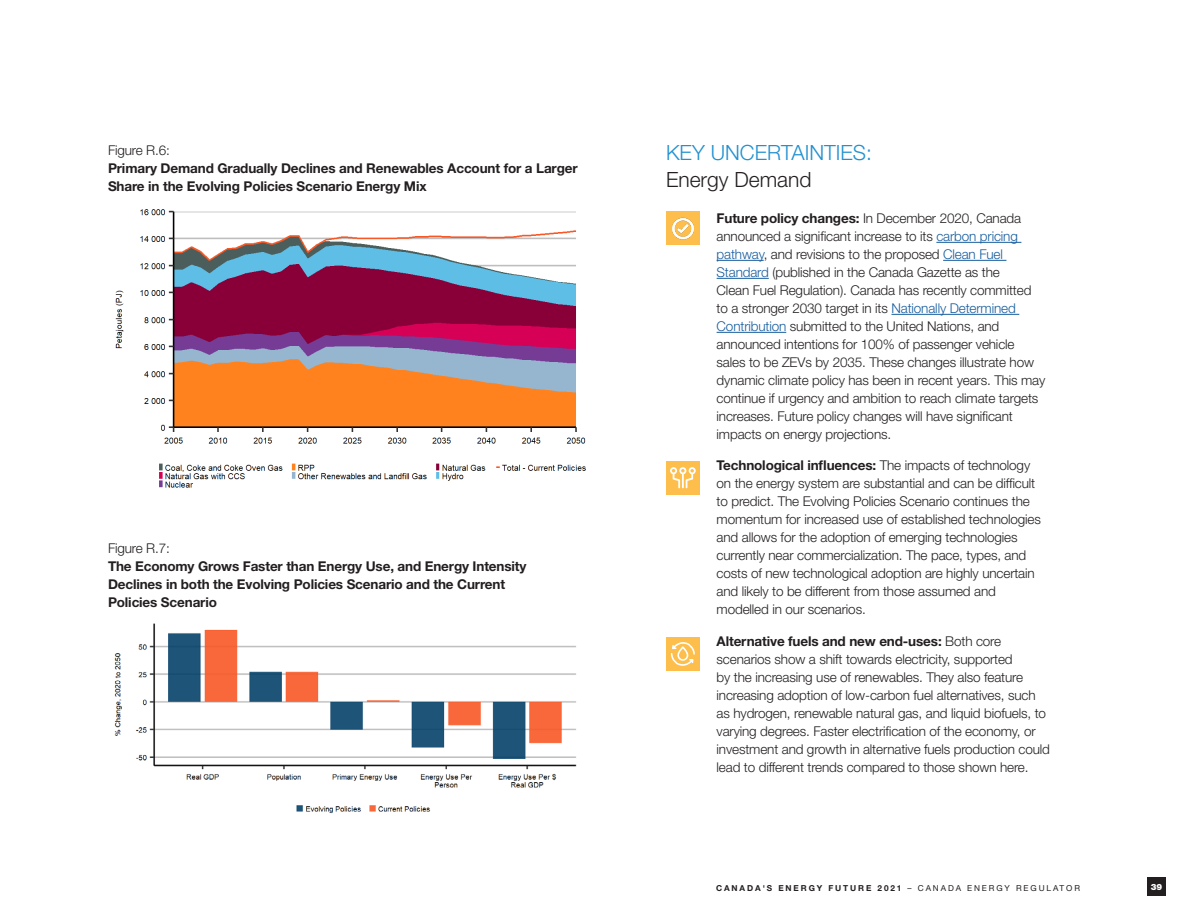
<style>
.page{position:relative;width:1188px;height:918px;background:#fff}
.page>*{position:absolute;margin:0;border:0;box-sizing:border-box;transform-origin:0 0}
.Key_2020{font:300 21px/27px "Helvetica Neue LT Std";color:#2291d0}
.Body_Indent_01{font:300 13.5px/18px "Helvetica Neue LT Std";letter-spacing:-.01em;color:#231f20}
.Body_2020{font:700 13.5px/18px "Helvetica Neue LT Std";letter-spacing:-.01em;color:#231f20}
.t1{font:900 8.7px "Helvetica Neue LT Std";color:#fff}
.t2{font:700 8.25px "Helvetica Neue LT Std";letter-spacing:.23em;color:#231f20}
.s1{font-weight:300}
.s2{color:#231f20}
.s3{font-weight:700}
.s4{color:#175d9e}
.s5{font-weight:400}
</style>
<div class="page">
<div style="left:1148px;top:878px;width:18px;height:18px;background:#231f20"></div>
<img style="left:115px;top:209px;width:471px;height:279px">
<hr style="left:936px;top:242px;width:85px;height:1px;background:#175d9e">
<hr style="left:717px;top:260px;width:47px;height:1px;background:#175d9e">
<hr style="left:943px;top:260px;width:63px;height:1px;background:#175d9e">
<hr style="left:717px;top:278px;width:52px;height:1px;background:#175d9e">
<hr style="left:891px;top:314px;width:128px;height:1px;background:#175d9e">
<hr style="left:717px;top:332px;width:69px;height:1px;background:#175d9e">
<img style="left:114px;top:623px;width:463px;height:191px">
<div style="left:666px;top:461px;width:34px;height:34px;background:#fdbe4c"></div>
<svg style="left:670px;top:467px;width:26px;height:21px"></svg>
<div style="left:666px;top:637px;width:34px;height:34px;background:#fdbe4c"></div>
<svg style="left:670px;top:642px;width:25px;height:24px"></svg>
<div style="left:666px;top:212px;width:34px;height:33px;background:#fdbe4c"></div>
<img style="left:672px;top:217px;width:22px;height:23px">
<p class="Body_2020" style="left:108px;top:141px;width:471px"><span class="s1">Figure R.6:<br></span>Primary Demand Gradually Declines and Renewables Account for a Larger<br>Share in the Evolving Policies Scenario Energy Mix</p>
<p class="Body_2020" style="left:108px;top:539px;width:420px"><span class="s1">Figure R.7:<br></span>The Economy Grows Faster than Energy Use, and Energy Intensity Declines in both the Evolving Policies Scenario and the Current Policies Scenario</p>
<p class="Key_2020" style="left:666px;top:139px;width:208px">KEY UNCERTAINTIES:<br><span class="s2">Energy Demand</span></p>
<p class="Body_Indent_01" style="left:717px;top:209px;width:330px"><span class="s3">Future policy changes:</span> In December 2020, Canada announced a significant increase to its <span class="s4">carbon pricing pathway</span>, and revisions to the proposed <span class="s4">Clean Fuel Standard</span> (published in the Canada Gazette as the<br>Clean Fuel Regulation). Canada has recently committed to a stronger 2030 target in its <span class="s4">Nationally Determined Contribution</span> submitted to the United Nations, and announced intentions for 100% of passenger vehicle sales to be ZEVs by 2035. These changes illustrate how dynamic climate policy has been in recent years. This may continue if urgency and ambition to reach climate targets increases. Future policy changes will have significant impacts on energy projections.</p>
<p class="Body_Indent_01" style="left:717px;top:456px;width:326px"><span class="s3">Technological influences:</span> The impacts of technology on the energy system are substantial and can be difficult to predict. The Evolving Policies Scenario continues the momentum for increased use of established technologies and allows for the adoption of emerging technologies currently near commercialization. The pace, types, and costs of new technological adoption are highly uncertain and likely to be different from those assumed and modelled in our scenarios.</p>
<p class="Body_Indent_01" style="left:717px;top:632px;width:335px"><span class="s3">Alternative fuels and new end-uses:</span> Both core scenarios show a shift towards electricity, supported<br>by the increasing use of renewables. They also feature increasing adoption of low-carbon fuel alternatives, such as hydrogen, renewable natural gas, and liquid biofuels, to varying degrees. Faster electrification of the economy, or investment and growth in alternative fuels production could lead to different trends compared to those shown here.</p>
<p class="t2" style="left:716px;top:883px;width:365px">CANADA'S ENERGY FUTURE 2021 <span class="s5">– CANADA ENERGY REGULATOR</span></p>
<p class="t1" style="left:1151px;top:881px;width:13px">39</p>
</div>
